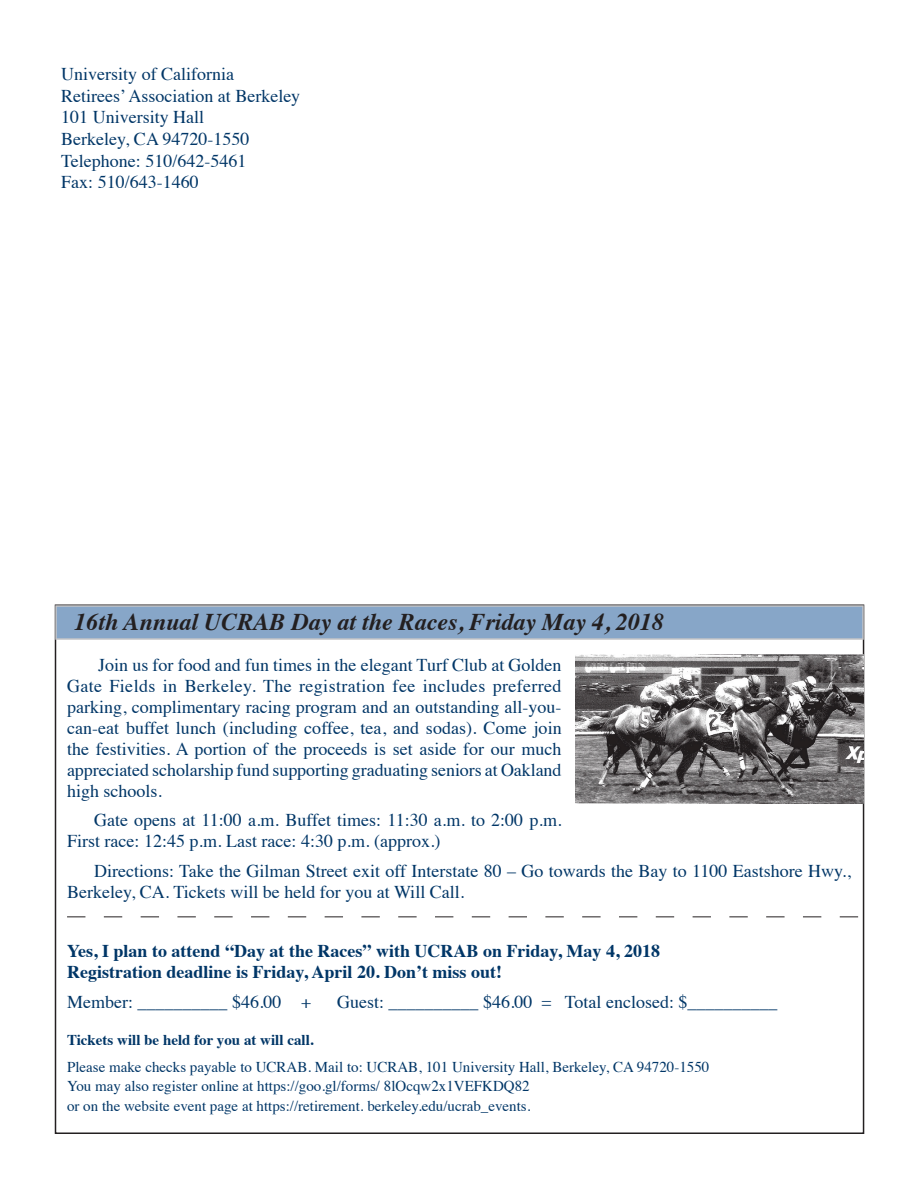
<style>
.page{position:relative;width:918px;height:1188px;background:#fff}
.page>*{position:absolute;margin:0;border:0;box-sizing:border-box;transform-origin:0 0}
.Subhead_1{font:italic 700 24px "Times";color:#231f20}
.t1{font:18px/21px "Times";color:#003667}
.t2{font:700 18px "Times";color:#003667}
.t3{font:15px/19.5px "Times";color:#003667}
.t4{font:700 15px "Times";color:#003667}
</style>
<div class="page">
<div style="left:55px;top:605px;width:809px;height:35px;background:#87a6c8;border:2px solid #c3c4c7"></div>
<img style="left:575px;top:655px;width:289px;height:148px">
<svg style="left:67px;top:916px;width:791px;height:1px"></svg>
<p class="t1" style="left:61px;top:62px;width:174px">University of California</p>
<p class="t1" style="left:61px;top:84px;width:241px">Retirees’ Association at Berkeley</p>
<p class="t1" style="left:61px;top:105px;width:144px">101 University Hall</p>
<p class="t1" style="left:61px;top:127px;width:190px">Berkeley, CA 94720-1550</p>
<p class="t1" style="left:61px;top:148px;width:187px">Telephone: 510/642-5461</p>
<p class="t1" style="left:61px;top:170px;width:139px">Fax: 510/643-1460</p>
<p class="Subhead_1" style="left:74px;top:600px;width:591px">16th Annual UCRAB Day at the Races, Friday May 4, 2018</p>
<p class="t1" style="left:67px;top:652px;width:496px;text-align:justify;text-indent:31px">Join us for food and fun times in the elegant Turf Club at Golden Gate Fields in Berkeley. The registration fee includes preferred parking, complimentary racing program and an outstanding all-you&shy;can-eat buffet lunch (including coffee, tea, and sodas). Come join the festivities. A portion of the proceeds is set aside for our much appreciated scholarship fund supporting graduating seniors at Oakland high schools.</p>
<p class="t1" style="left:67px;top:808px;width:496px;text-indent:27px">Gate opens at 11:00 a.m. Buffet times: 11:30 a.m. to 2:00 p.m.<br>First race: 12:45 p.m. Last race: 4:30 p.m. (approx.)</p>
<p class="t1" style="left:67px;top:859px;width:785px;text-indent:27px">Directions: Take the Gilman Street exit off Interstate 80 – Go towards the Bay to 1100 Eastshore Hwy.,<br>Berkeley, CA. Tickets will be held for you at Will Call.</p>
<p class="t2" style="left:67px;top:934px;width:595px">Yes, I plan to attend “Day at the Races” with UCRAB on Friday, May 4, 2018</p>
<p class="t2" style="left:67px;top:955px;width:437px">Registration deadline is Friday, April 20. Don’t miss out!</p>
<p class="t1" style="left:67px;top:990px;width:246px">Member: __________ $46.00 +</p>
<p class="t1" style="left:337px;top:990px;width:442px">Guest: __________ $46.00 = Total enclosed: $__________</p>
<p class="t4" style="left:67px;top:1025px;width:248px">Tickets will be held for you at will call.</p>
<p class="t3" style="left:67px;top:1056px;width:644px">Please make checks payable to UCRAB. Mail to: UCRAB, 101 University Hall, Berkeley, CA 94720-1550</p>
<p class="t3" style="left:67px;top:1075px;width:465px">You may also register online at https://goo.gl/forms/ 8lOcqw2x1VEFKDQ82 or on the website event page at https://retirement. berkeley.edu/ucrab_events.</p>
</div>
